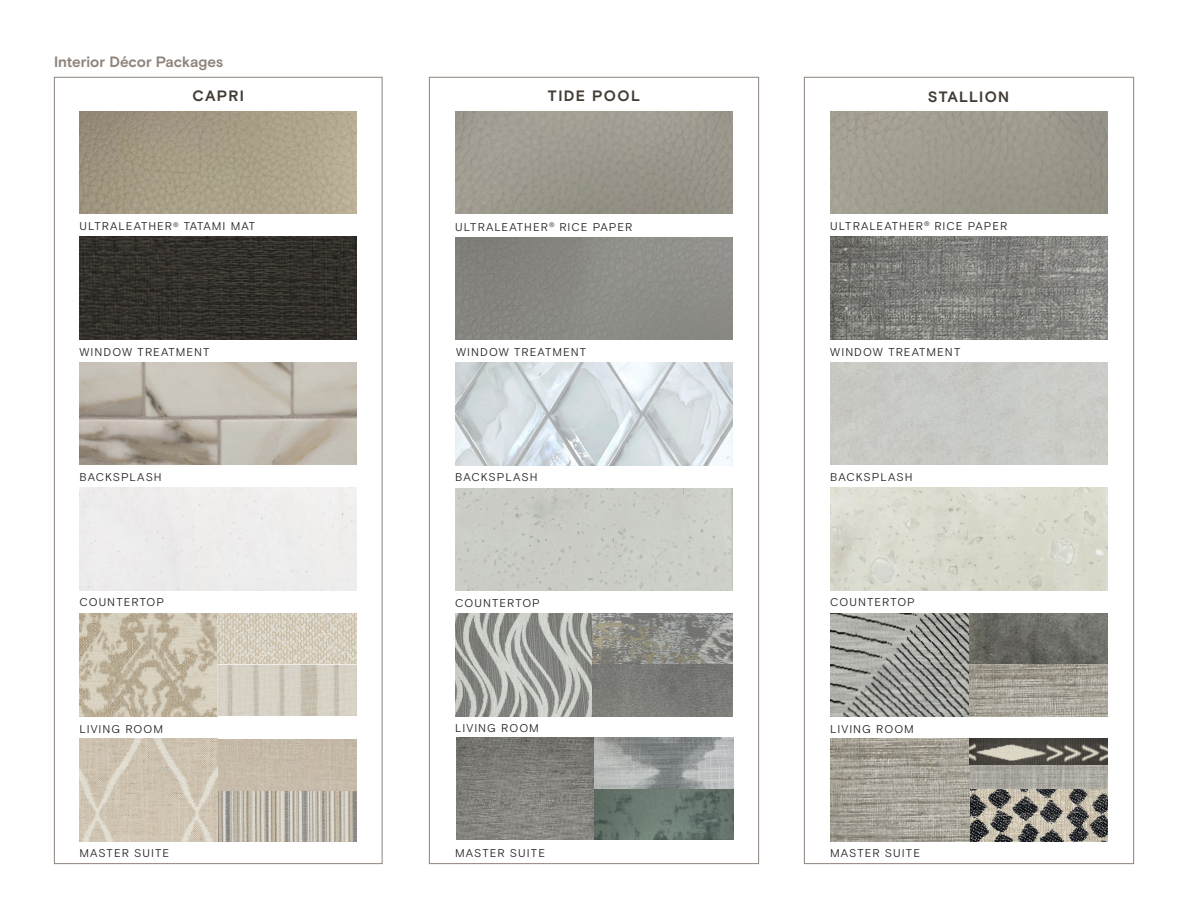
<style>
.page{position:relative;width:1188px;height:918px;background:#fff}
.page>*{position:absolute;margin:0;border:0;box-sizing:border-box;transform-origin:0 0}
.t1{font:700 15px "Basis Grotesque Pro";letter-spacing:.085em;color:#433c35}
.t2{font:700 15px "Basis Grotesque Pro";color:#8f847c}
.t3{font:11.25px "Basis Grotesque Pro Off White";letter-spacing:.09em;color:#231f20}
</style>
<div class="page">
<img style="left:80px;top:613px;width:137px;height:103px">
<svg style="left:217px;top:613px;width:140px;height:52px;background:#d5cebe"></svg>
<svg style="left:217px;top:665px;width:140px;height:51px;background:#d2ccc0"></svg>
<div style="left:79px;top:488px;width:278px;height:102px;background:#eeedec"></div>
<img style="left:79px;top:362px;width:278px;height:103px">
<img style="left:455px;top:363px;width:278px;height:102px">
<div style="left:455px;top:488px;width:278px;height:103px;background:#caccc6"></div>
<div style="left:830px;top:362px;width:278px;height:103px;background:#c9cac6"></div>
<img style="left:830px;top:488px;width:278px;height:102px">
<img style="left:830px;top:111px;width:278px;height:103px">
<img style="left:79px;top:111px;width:278px;height:103px">
<img style="left:217px;top:791px;width:140px;height:51px">
<div style="left:217px;top:739px;width:140px;height:52px;background:#c6baa9"></div>
<svg style="left:80px;top:739px;width:137px;height:103px;background:#d0c6b4"></svg>
<img style="left:830px;top:613px;width:139px;height:103px">
<svg style="left:969px;top:613px;width:139px;height:52px;background:#6b6c65"></svg>
<svg style="left:969px;top:665px;width:139px;height:51px;background:#a5a095"></svg>
<img style="left:969px;top:765px;width:139px;height:77px">
<svg style="left:969px;top:790px;width:139px;height:51px;background:#807c74"></svg>
<svg style="left:830px;top:739px;width:139px;height:103px;background:#a5a095"></svg>
<img style="left:969px;top:739px;width:139px;height:26px">
<img style="left:455px;top:614px;width:138px;height:102px">
<svg style="left:593px;top:614px;width:140px;height:51px;background:#8d8d88"></svg>
<div style="left:593px;top:665px;width:140px;height:51px;background:linear-gradient(to bottom,#757573,#7f807c)"></div>
<img style="left:455px;top:111px;width:278px;height:103px">
<img style="left:456px;top:737px;width:138px;height:103px">
<svg style="left:594px;top:789px;width:140px;height:51px;background:#65746c"></svg>
<svg style="left:594px;top:737px;width:140px;height:52px;background:#9ea2a2"></svg>
<img style="left:79px;top:237px;width:278px;height:102px">
<img style="left:455px;top:237px;width:278px;height:103px">
<img style="left:830px;top:237px;width:278px;height:102px">
<p class="t2" style="left:54px;top:53px;width:171px">Interior Décor Packages</p>
<p class="t1" style="left:192px;top:87px;width:53px">CAPRI</p>
<p class="t3" style="left:79px;top:220px;width:177px">ULTRALEATHER<sup>®</sup> TATAMI MAT</p>
<p class="t1" style="left:548px;top:87px;width:94px">TIDE POOL</p>
<p class="t3" style="left:455px;top:220px;width:179px">ULTRALEATHER<sup>®</sup> RICE PAPER</p>
<p class="t1" style="left:928px;top:88px;width:83px">STALLION</p>
<p class="t3" style="left:830px;top:219px;width:179px">ULTRALEATHER<sup>®</sup> RICE PAPER</p>
<p class="t3" style="left:80px;top:346px;width:132px">WINDOW TREATMENT</p>
<p class="t3" style="left:456px;top:346px;width:132px">WINDOW TREATMENT</p>
<p class="t3" style="left:830px;top:345px;width:132px">WINDOW TREATMENT</p>
<p class="t3" style="left:79px;top:471px;width:84px">BACKSPLASH</p>
<p class="t3" style="left:455px;top:471px;width:84px">BACKSPLASH</p>
<p class="t3" style="left:830px;top:470px;width:84px">BACKSPLASH</p>
<p class="t3" style="left:79px;top:596px;width:86px">COUNTERTOP</p>
<p class="t3" style="left:455px;top:596px;width:86px">COUNTERTOP</p>
<p class="t3" style="left:830px;top:595px;width:86px">COUNTERTOP</p>
<p class="t3" style="left:79px;top:723px;width:85px">LIVING ROOM</p>
<p class="t3" style="left:455px;top:721px;width:85px">LIVING ROOM</p>
<p class="t3" style="left:830px;top:722px;width:85px">LIVING ROOM</p>
<p class="t3" style="left:79px;top:846px;width:91px">MASTER SUITE</p>
<p class="t3" style="left:455px;top:846px;width:91px">MASTER SUITE</p>
<p class="t3" style="left:830px;top:847px;width:91px">MASTER SUITE</p>
</div>
